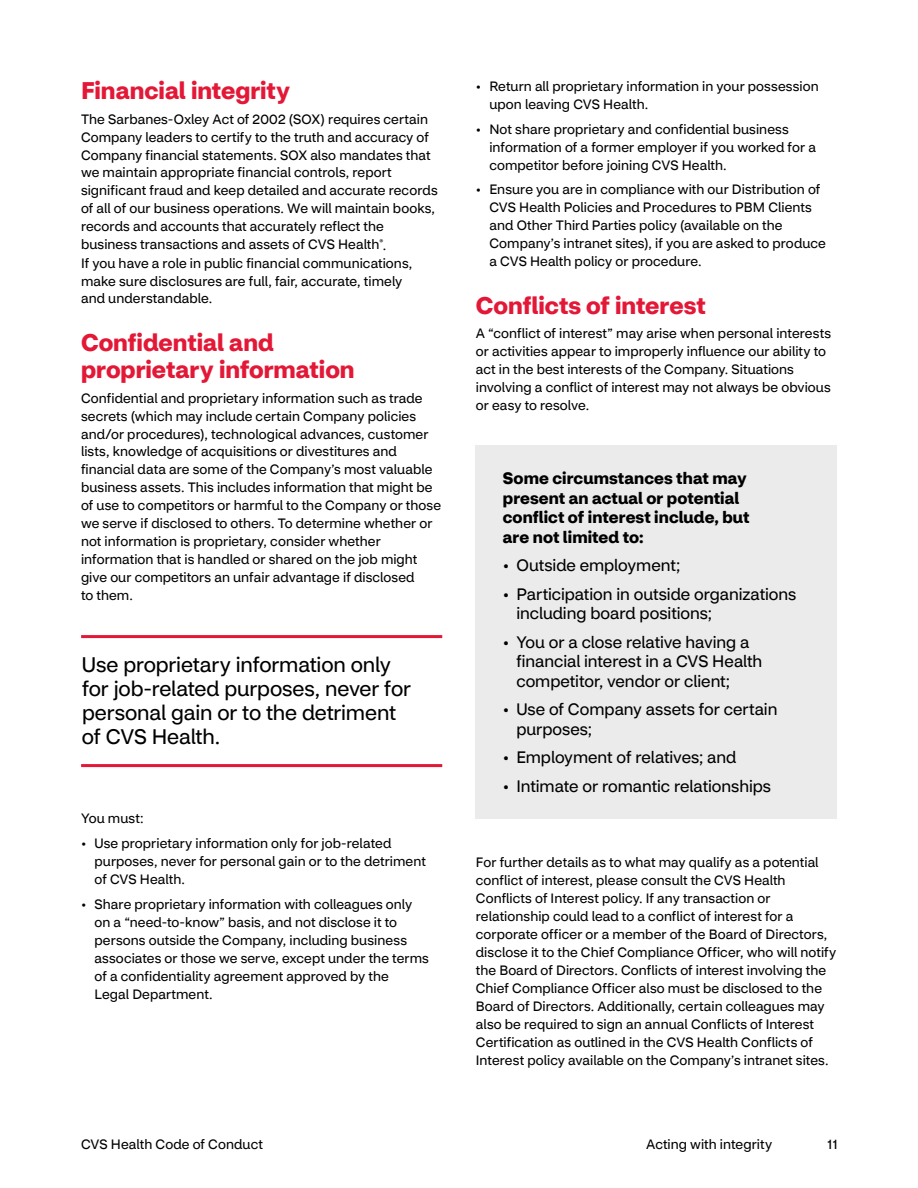
<style>
.page{position:relative;width:918px;height:1188px;background:#fff}
.page>*{position:absolute;margin:0;border:0;box-sizing:border-box;transform-origin:0 0}
.t1{font:700 24px/27px "CVS Health Sans";color:#e31837}
.t2{font:21px/24px "CVS Health Sans";letter-spacing:-.01em;color:#000}
.t3{font:16.5px/19.5px "CVS Health Sans";color:#000}
.t4{font:700 16.5px/19.5px "CVS Health Sans";letter-spacing:.005em;color:#000}
.t5{font:13.5px/18px "CVS Health Sans";letter-spacing:.005em;color:#000}
</style>
<div class="page">
<hr style="left:81px;top:635px;width:361px;height:3px;background:#e31837">
<hr style="left:81px;top:764px;width:361px;height:3px;background:#e31837">
<div style="left:476px;top:445px;width:361px;height:374px;background:#ebebec"></div>
<h1 class="t1" style="left:81px;top:77px;width:211px">Financial integrity</h1>
<p class="t5" style="left:81px;top:110px;width:358px">The Sarbanes-Oxley Act of 2002 (SOX) requires certain Company leaders to certify to the truth and accuracy of Company financial statements. SOX also mandates that we maintain appropriate financial controls, report significant fraud and keep detailed and accurate records of all of our business operations. We will maintain books, records and accounts that accurately reflect the business transactions and assets of CVS Health<sup>®</sup>.<br>If you have a role in public financial communications, make sure disclosures are full, fair, accurate, timely<br>and understandable.</p>
<h1 class="t1" style="left:81px;top:329px;width:275px">Confidential and proprietary information</h1>
<p class="t5" style="left:81px;top:389px;width:362px">Confidential and proprietary information such as trade secrets (which may include certain Company policies and/or procedures), technological advances, customer lists, knowledge of acquisitions or divestitures and financial data are some of the Company’s most valuable business assets. This includes information that might be of use to competitors or harmful to the Company or those we serve if disclosed to others. To determine whether or not information is proprietary, consider whether information that is handled or shared on the job might give our competitors an unfair advantage if disclosed<br>to them.</p>
<h2 class="t2" style="left:82px;top:653px;width:331px">Use proprietary information only for job-related purposes, never for personal gain or to the detriment of CVS Health.</h2>
<p class="t5" style="left:81px;top:810px;width:64px">You must:</p>
<p class="t5" style="left:94px;top:834px;width:333px;text-indent:-14px">• Use proprietary information only for job-related purposes, never for personal gain or to the detriment of CVS Health.</p>
<p class="t5" style="left:94px;top:895px;width:336px;text-indent:-14px">• Share proprietary information with colleagues only on a “need-to-know” basis, and not disclose it to persons outside the Company, including business associates or those we serve, except under the terms of a confidentiality agreement approved by the<br>Legal Department.</p>
<p class="t5" style="left:489px;top:77px;width:331px;text-indent:-14px">• Return all proprietary information in your possession upon leaving CVS Health.</p>
<p class="t5" style="left:489px;top:120px;width:328px;text-indent:-14px">• Not share proprietary and confidential business information of a former employer if you worked for a competitor before joining CVS Health.</p>
<p class="t5" style="left:489px;top:181px;width:338px;text-indent:-14px">• Ensure you are in compliance with our Distribution of CVS Health Policies and Procedures to PBM Clients and Other Third Parties policy (available on the Company’s intranet sites), if you are asked to produce a CVS Health policy or procedure.</p>
<h1 class="t1" style="left:476px;top:292px;width:231px">Conflicts of interest</h1>
<p class="t5" style="left:476px;top:325px;width:357px">A “conflict of interest” may arise when personal interests or activities appear to improperly influence our ability to act in the best interests of the Company. Situations involving a conflict of interest may not always be obvious or easy to resolve.</p>
<p class="t4" style="left:503px;top:469px;width:248px">Some circumstances that may present an actual or potential conflict of interest include, but are not limited to:</p>
<p class="t3" style="left:503px;top:556px;width:179px">• Outside employment;</p>
<p class="t3" style="left:516px;top:584px;width:282px;text-indent:-14px">• Participation in outside organizations including board positions;</p>
<p class="t3" style="left:516px;top:632px;width:247px;text-indent:-14px">• You or a close relative having a financial interest in a CVS Health competitor, vendor or client;</p>
<p class="t3" style="left:516px;top:700px;width:263px;text-indent:-14px">• Use of Company assets for certain purposes;</p>
<p class="t3" style="left:503px;top:748px;width:235px">• Employment of relatives; and</p>
<p class="t3" style="left:503px;top:776px;width:270px">• Intimate or romantic relationships</p>
<p class="t5" style="left:476px;top:854px;width:362px">For further details as to what may qualify as a potential conflict of interest, please consult the CVS Health Conflicts of Interest policy. If any transaction or relationship could lead to a conflict of interest for a corporate officer or a member of the Board of Directors, disclose it to the Chief Compliance Officer, who will notify the Board of Directors. Conflicts of interest involving the Chief Compliance Officer also must be disclosed to the Board of Directors. Additionally, certain colleagues may also be required to sign an annual Conflicts of Interest Certification as outlined in the CVS Health Conflicts of Interest policy available on the Company’s intranet sites.</p>
<p class="t5" style="left:81px;top:1136px;width:183px">CVS Health Code of Conduct</p>
<p class="t5" style="left:646px;top:1136px;width:128px">Acting with integrity</p>
<p class="t5" style="left:827px;top:1135px;width:12px">11</p>
</div>
